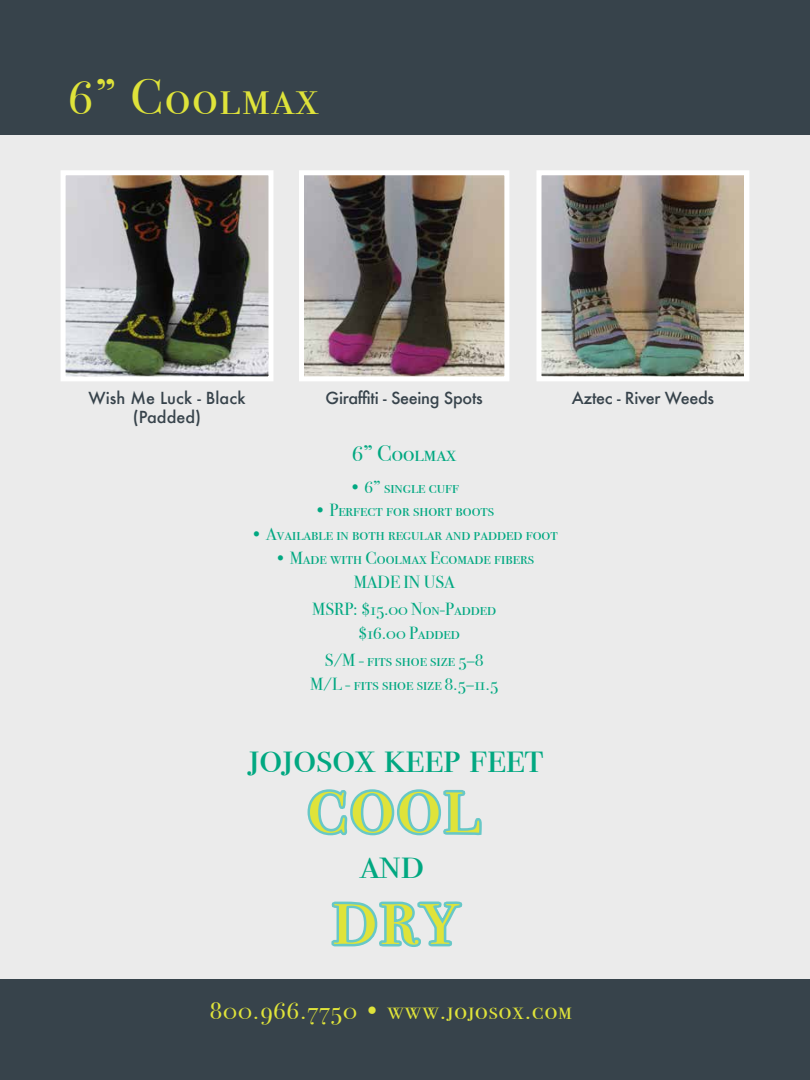
<style>
.page{position:relative;width:810px;height:1080px;background:#fff}
.page>*{position:absolute;margin:0;border:0;box-sizing:border-box;transform-origin:0 0}
.t1{font:87.5px/111.8px "Bodoni Svty Two SCITCTT Book";letter-spacing:.03em;color:#dfe33a}
.t2{font:50px "Bodoni Svty Two SCITCTT Book";letter-spacing:.04em;color:#dfe33a}
.t3{font:45px "Bodoni Svty Two SCITCTT Book";color:#01a881}
.t4{font:25px "Bodoni Svty Two SCITCTT Book";letter-spacing:.04em;color:#dfe33a}
.t5{font:22.5px "Bodoni Svty Two SCITCTT Book";color:#01a881}
.t6{font:17.5px/23.8px "Bodoni Svty Two SCITCTT Book";color:#01a881;text-align:center}
.t7{font:500 16.25px "Futura";letter-spacing:-.02em;color:#37434b}
.t8{font:500 16.25px/19.5px "Futura";color:#37434b;text-align:center}
</style>
<div class="page">
<div style="left:0;top:135px;width:810px;height:945px;background:#ebebeb"></div>
<div style="left:0;top:979px;width:810px;height:101px;background:#37434b"></div>
<div style="left:0;top:0;width:810px;height:135px;background:#37434b"></div>
<img style="left:67px;top:176px;width:200px;height:199px">
<div style="left:61px;top:170px;width:212px;height:211px;border:5px solid #fff"></div>
<img style="left:543px;top:176px;width:200px;height:199px">
<div style="left:537px;top:170px;width:212px;height:211px;border:5px solid #fff"></div>
<svg style="left:307px;top:789px;width:175px;height:47px"></svg>
<svg style="left:331px;top:901px;width:132px;height:46px"></svg>
<img style="left:305px;top:176px;width:198px;height:199px">
<div style="left:299px;top:170px;width:210px;height:211px;border:5px solid #fff"></div>
<h2 class="t2" style="left:68px;top:67px;width:251px">6” Coolmax</h2>
<p class="t7" style="left:326px;top:387px;width:159px">Giraffiti - Seeing Spots</p>
<p class="t8" style="left:88px;top:388px;width:159px">Wish Me Luck - Black (Padded)</p>
<p class="t7" style="left:572px;top:387px;width:144px">Aztec - River Weeds</p>
<p class="t5" style="left:352px;top:440px;width:106px">6” Coolmax</p>
<p class="t6" style="left:349px;top:475px;width:112px">• 6” single cuff</p>
<p class="t6" style="left:314px;top:499px;width:182px">• Perfect for short boots</p>
<p class="t6" style="left:251px;top:522px;width:309px">• Available in both regular and padded foot</p>
<p class="t6" style="left:274px;top:546px;width:261px">• Made with Coolmax Ecomade fibers<br>MADE IN USA</p>
<p class="t6" style="left:312px;top:597px;width:185px">MSRP: $15.00 Non-Padded $16.00 Padded</p>
<p class="t6" style="left:310px;top:648px;width:189px">S/M - fits shoe size 5–8<br>M/L - fits shoe size 8.5–11.5</p>
<h3 class="t3" style="left:248px;top:729px;width:297px">jojosox keep feet</h3>
<h1 class="t1" style="left:307px;top:747px;width:174px">cool dry</h1>
<h3 class="t3" style="left:360px;top:836px;width:66px">and</h3>
<h3 class="t4" style="left:210px;top:995px;width:363px">800.966.7750 • www.jojosox.com</h3>
</div>
